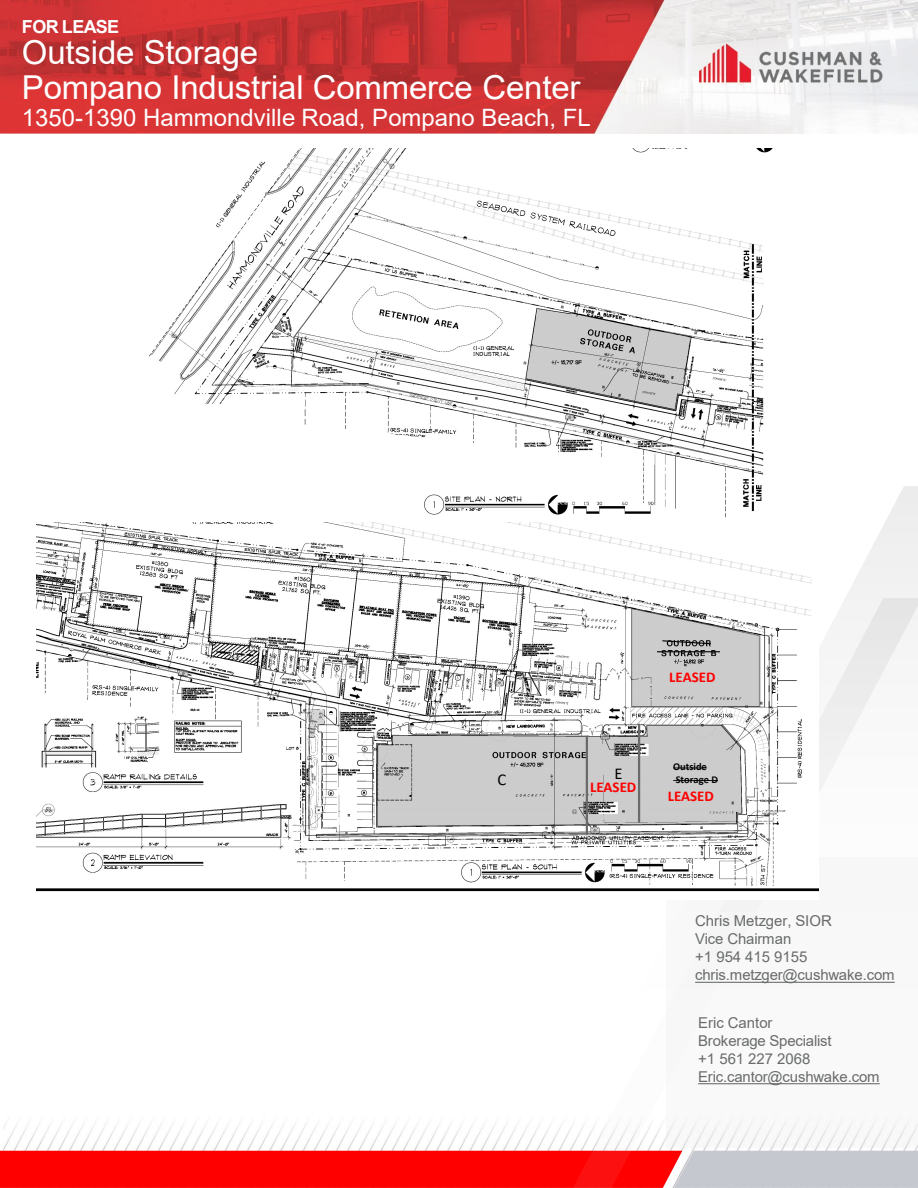
<style>
.page{position:relative;width:918px;height:1188px;background:#fff}
.page>*{position:absolute;margin:0;border:0;box-sizing:border-box;transform-origin:0 0}
.t1{font:33px "Arial";letter-spacing:-.005em;color:#fff}
.t2{font:24px "Arial";color:#fff}
.t3{font:700 18px "Arial";letter-spacing:-.03em;color:#fff}
.t4{font:16.5px "Calibri";color:#020202}
.t5{font:15px "Arial";letter-spacing:-.005em;color:#696b6b}
.t6{font:700 15px "Calibri";letter-spacing:-.005em;color:#f00}
.t7{font:700 10.5px "Calibri";color:#020202}
</style>
<div class="page">
<img style="left:4px;top:1123px;width:569px;height:28px">
<div style="left:0;top:1151px;width:573px;height:37px;background:#f00"></div>
<img style="left:0;top:0;width:918px;height:134px">
<svg style="left:558px;top:486px;width:360px;height:657px"></svg>
<svg style="left:573px;top:598px;width:345px;height:590px"></svg>
<div style="left:667px;top:857px;width:251px;height:291px;background:#f8f8f8"></div>
<svg style="left:695px;top:982px;width:200px;height:1px"></svg>
<svg style="left:698px;top:1083px;width:182px;height:1px"></svg>
<img style="left:149px;top:148px;width:625px;height:374px">
<img style="left:36px;top:522px;width:783px;height:378px">
<hr style="left:638px;top:724px;width:2px;height:99px;background:#696b6b">
<div style="left:608px;top:758px;width:13px;height:31px;background:#ccc"></div>
<div style="left:662px;top:755px;width:69px;height:36px;background:#ccc"></div>
<svg style="left:673px;top:768px;width:34px;height:1px"></svg>
<svg style="left:673px;top:780px;width:45px;height:1px"></svg>
<svg style="left:661px;top:640px;width:51px;height:5px"></svg>
<hr style="left:657px;top:651px;width:63px;height:1px;background:#020202">
<hr style="left:586px;top:736px;width:2px;height:99px;background:#696b6b">
<div style="left:592px;top:744px;width:13px;height:31px;background:#ccc"></div>
<div style="left:491px;top:764px;width:13px;height:31px;background:#ccc"></div>
<p class="t3" style="left:22px;top:14px;width:99px">FOR LEASE</p>
<p class="t1" style="left:22px;top:30px;width:238px">Outside Storage</p>
<p class="t1" style="left:22px;top:65px;width:560px">Pompano Industrial Commerce Center</p>
<p class="t2" style="left:22px;top:101px;width:570px">1350-1390 Hammondville Road, Pompano Beach, FL</p>
<p class="t4" style="left:497px;top:768px;width:10px">C</p>
<p class="t4" style="left:614px;top:762px;width:10px">E</p>
<p class="t6" style="left:590px;top:777px;width:48px">LEASED</p>
<p class="t6" style="left:669px;top:667px;width:48px">LEASED</p>
<p class="t7" style="left:673px;top:759px;width:35px">Outside</p>
<p class="t7" style="left:676px;top:772px;width:44px">Storage D</p>
<p class="t6" style="left:668px;top:786px;width:48px">LEASED</p>
<p class="t5" style="left:695px;top:911px;width:138px">Chris Metzger, SIOR</p>
<p class="t5" style="left:695px;top:929px;width:98px">Vice Chairman</p>
<p class="t5" style="left:695px;top:947px;width:114px">+1 954 415 9155</p>
<p class="t5" style="left:695px;top:965px;width:201px">chris.metzger@cushwake.com</p>
<p class="t5" style="left:698px;top:1012px;width:76px">Eric Cantor</p>
<p class="t5" style="left:698px;top:1030px;width:135px">Brokerage Specialist</p>
<p class="t5" style="left:698px;top:1048px;width:114px">+1 561 227 2068</p>
<p class="t5" style="left:698px;top:1066px;width:183px">Eric.cantor@cushwake.com</p>
</div>
